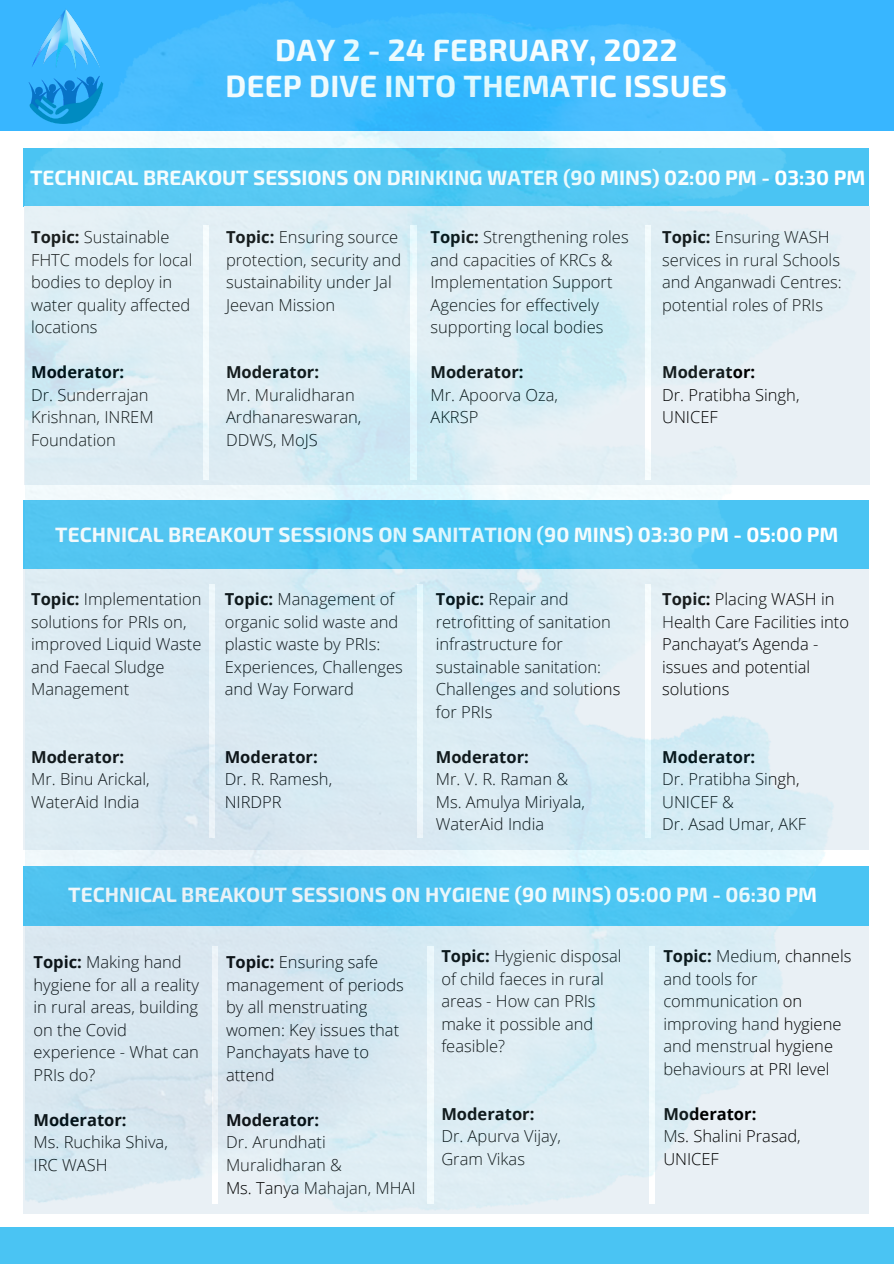
<style>
.page{position:relative;width:894px;height:1264px;background:#fff}
.page>*{position:absolute;margin:0;border:0;box-sizing:border-box;transform-origin:0 0}
.t1{font:700 30.75px "Exo 2";letter-spacing:.01em;color:#fff}
.t2{font:700 20.7px "Exo 2";color:#fff}
.t3{font:300 16.5px/22.5px "Open Sans";color:#000}
.t4{font:700 16.5px "Open Sans";color:#000}
.s1{font-weight:700}
</style>
<div class="page">
<div style="left:0;top:0;width:893px;height:130px;background:#38b6ff"></div>
<div style="left:0;top:1226px;width:893px;height:37px;background:#4ac4f3"></div>
<img style="left:25px;top:1px;width:844px;height:1212px">
<p class="t1" style="left:275px;top:30px;width:404px">DAY 2 - 24 FEBRUARY, 2022</p>
<p class="t1" style="left:225px;top:66px;width:503px">DEEP DIVE INTO THEMATIC ISSUES</p>
<p class="t2" style="left:30px;top:164px;width:836px">TECHNICAL BREAKOUT SESSIONS ON DRINKING WATER (90 MINS) 02:00 PM - 03:30 PM</p>
<p class="t3" style="left:31px;top:225px;width:163px"><span class="s1">Topic:</span> Sustainable<br>FHTC models for local bodies to deploy in water quality affected locations</p>
<p class="t4" style="left:31px;top:360px;width:95px">Moderator:</p>
<p class="t3" style="left:31px;top:383px;width:124px">Dr. Sunderrajan<br>Krishnan, INREM<br>Foundation</p>
<p class="t3" style="left:226px;top:225px;width:176px"><span class="s1">Topic:</span> Ensuring source protection, security and sustainability under Jal<br>Jeevan Mission</p>
<p class="t4" style="left:226px;top:360px;width:95px">Moderator:</p>
<p class="t3" style="left:226px;top:383px;width:137px">Mr. Muralidharan<br>Ardhanareswaran,</p>
<p class="t3" style="left:226px;top:428px;width:93px">DDWS, MoJS</p>
<p class="t3" style="left:430px;top:225px;width:200px"><span class="s1">Topic:</span> Strengthening roles and capacities of KRCs &amp;<br>Implementation Support<br>Agencies for effectively supporting local bodies</p>
<p class="t4" style="left:430px;top:360px;width:95px">Moderator:</p>
<p class="t3" style="left:430px;top:383px;width:129px">Mr. Apoorva Oza,</p>
<p class="t3" style="left:430px;top:405px;width:49px">AKRSP</p>
<p class="t3" style="left:662px;top:225px;width:181px"><span class="s1">Topic:</span> Ensuring WASH services in rural Schools and Anganwadi Centres: potential roles of PRIs</p>
<p class="t4" style="left:662px;top:360px;width:95px">Moderator:</p>
<p class="t3" style="left:662px;top:383px;width:139px">Dr. Pratibha Singh,<br>UNICEF</p>
<p class="t2" style="left:55px;top:520px;width:784px">TECHNICAL BREAKOUT SESSIONS ON SANITATION (90 MINS) 03:30 PM - 05:00 PM</p>
<p class="t3" style="left:31px;top:587px;width:172px"><span class="s1">Topic:</span> Implementation solutions for PRIs on, improved Liquid Waste and Faecal Sludge<br>Management</p>
<p class="t4" style="left:31px;top:745px;width:95px">Moderator:</p>
<p class="t3" style="left:31px;top:767px;width:120px">Mr. Binu Arickal,<br>WaterAid India</p>
<p class="t3" style="left:225px;top:587px;width:179px"><span class="s1">Topic:</span> Management of organic solid waste and plastic waste by PRIs:<br>Experiences, Challenges and Way Forward</p>
<p class="t4" style="left:225px;top:745px;width:95px">Moderator:</p>
<p class="t3" style="left:225px;top:767px;width:109px">Dr. R. Ramesh,</p>
<p class="t3" style="left:225px;top:790px;width:58px">NIRDPR</p>
<p class="t3" style="left:435px;top:587px;width:186px"><span class="s1">Topic:</span> Repair and retrofitting of sanitation infrastructure for sustainable sanitation:<br>Challenges and solutions for PRIs</p>
<p class="t4" style="left:435px;top:745px;width:95px">Moderator:</p>
<p class="t3" style="left:435px;top:767px;width:134px">Mr. V. R. Raman &amp;</p>
<p class="t3" style="left:435px;top:790px;width:151px">Ms. Amulya Miriyala,<br>WaterAid India</p>
<p class="t3" style="left:662px;top:587px;width:188px"><span class="s1">Topic:</span> Placing WASH in<br>Health Care Facilities into<br>Panchayat’s Agenda - issues and potential solutions</p>
<p class="t4" style="left:662px;top:745px;width:95px">Moderator:</p>
<p class="t3" style="left:662px;top:767px;width:139px">Dr. Pratibha Singh,<br>UNICEF &amp;</p>
<p class="t3" style="left:662px;top:812px;width:145px">Dr. Asad Umar, AKF</p>
<p class="t2" style="left:68px;top:880px;width:750px">TECHNICAL BREAKOUT SESSIONS ON HYGIENE (90 MINS) 05:00 PM - 06:30 PM</p>
<p class="t3" style="left:34px;top:950px;width:167px"><span class="s1">Topic:</span> Making hand hygiene for all a reality in rural areas, building on the Covid experience - What can<br>PRIs do?</p>
<p class="t4" style="left:34px;top:1108px;width:95px">Moderator:</p>
<p class="t3" style="left:34px;top:1130px;width:136px">Ms. Ruchika Shiva,</p>
<p class="t3" style="left:34px;top:1153px;width:75px">IRC WASH</p>
<p class="t3" style="left:226px;top:950px;width:179px"><span class="s1">Topic:</span> Ensuring safe management of periods by all menstruating women: Key issues that<br>Panchayats have to attend</p>
<p class="t4" style="left:226px;top:1108px;width:95px">Moderator:</p>
<p class="t3" style="left:226px;top:1130px;width:117px">Dr. Arundhati<br>Muralidharan &amp;</p>
<p class="t3" style="left:226px;top:1175px;width:191px">Ms. Tanya Mahajan, MHAI</p>
<p class="t3" style="left:441px;top:944px;width:182px"><span class="s1">Topic:</span> Hygienic disposal of child faeces in rural areas - How can PRIs make it possible and feasible?</p>
<p class="t4" style="left:441px;top:1102px;width:95px">Moderator:</p>
<p class="t3" style="left:441px;top:1124px;width:121px">Dr. Apurva Vijay,</p>
<p class="t3" style="left:441px;top:1147px;width:85px">Gram Vikas</p>
<p class="t3" style="left:663px;top:944px;width:189px"><span class="s1">Topic:</span> Medium, channels and tools for communication on improving hand hygiene and menstrual hygiene behaviours at PRI level</p>
<p class="t4" style="left:663px;top:1102px;width:95px">Moderator:</p>
<p class="t3" style="left:663px;top:1124px;width:139px">Ms. Shalini Prasad,<br>UNICEF</p>
</div>
